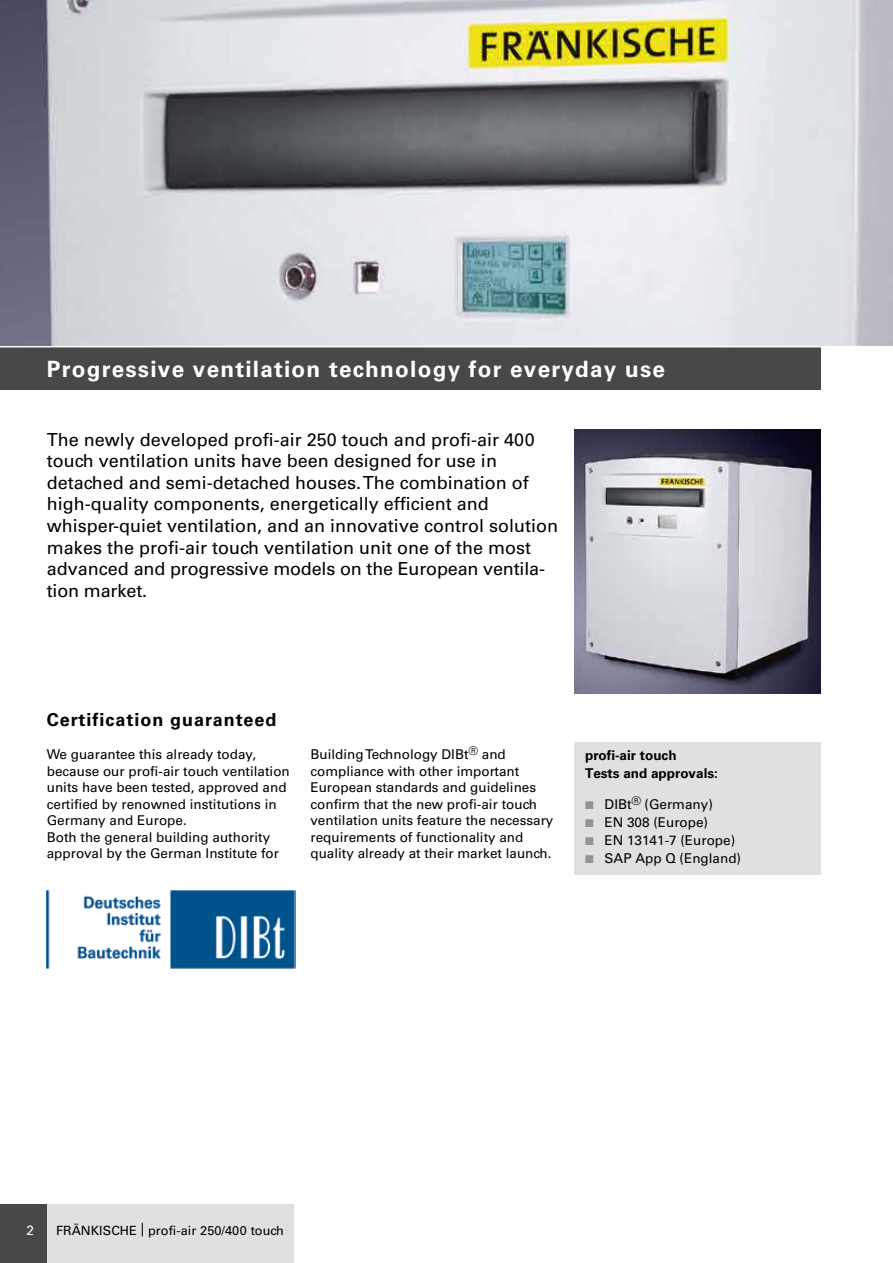
<style>
.page{position:relative;width:893px;height:1263px;background:#fff}
.page>*{position:absolute;margin:0;border:0;box-sizing:border-box;transform-origin:0 0}
.t1{font:700 22.5px "Univers";letter-spacing:.055em;color:#fff}
.t2{font:18px/21.6px "Univers";color:#000}
.t3{font:700 18px "Univers";letter-spacing:.055em;color:#000}
.t4{font:13.5px/16.5px "Univers";color:#000}
.t5{font:700 13.5px/18px "Univers";color:#000}
.t6{font:13.5px "Univers";color:#fff}
.t7{font:12.75px "Univers";color:#000}
.s1{color:#919394}
.s2{font-size:13.5px}
</style>
<div class="page">
<div style="left:0;top:1204px;width:47px;height:59px;background:#484849"></div>
<div style="left:47px;top:1204px;width:246px;height:59px;background:#dfe0e1"></div>
<img style="left:0;top:0;width:893px;height:346px">
<img style="left:574px;top:429px;width:247px;height:264px">
<img style="left:46px;top:890px;width:249px;height:79px">
<div style="left:0;top:347px;width:821px;height:43px;background:#484849"></div>
<div style="left:574px;top:742px;width:247px;height:133px;background:#dfe0e1"></div>
<h1 class="t1" style="left:47px;top:356px;width:620px">Progressive ventilation technology for everyday use</h1>
<p class="t2" style="left:47px;top:428px;width:513px">The newly developed profi-air 250 touch and profi-air 400 touch ventilation units have been designed for use in detached and semi-detached houses. The combination of high-quality components, energetically efficient and whisper-quiet ventilation, and an innovative control solution makes the profi-air touch ventilation unit one of the most advanced and progressive models on the European ventila&shy;tion market.</p>
<h2 class="t3" style="left:47px;top:709px;width:231px">Certification guaranteed</h2>
<p class="t4" style="left:47px;top:746px;width:245px">We guarantee this already today, because our profi-air touch ventilation units have been tested, approved and certified by renowned institutions in Germany and Europe.<br>Both the general building authority approval by the German Institute for</p>
<p class="t4" style="left:310px;top:746px;width:245px">Building Technology DIBt<sup>®</sup> and compliance with other important European standards and guidelines confirm that the new profi-air touch ventilation units feature the necessary requirements of functionality and quality already at their market launch.</p>
<p class="t5" style="left:585px;top:747px;width:134px">profi-air touch<br>Tests and approvals:</p>
<p class="t4" style="left:585px;top:796px;width:129px"><span class="s1">■</span> DIBt<sup>®</sup> (Germany)</p>
<p class="t4" style="left:585px;top:814px;width:125px"><span class="s1">■</span> EN 308 (Europe)</p>
<p class="t4" style="left:585px;top:832px;width:152px"><span class="s1">■</span> EN 13141-7 (Europe)</p>
<p class="t4" style="left:585px;top:850px;width:157px"><span class="s1">■</span> SAP App Q (England)</p>
<p class="t6" style="left:26px;top:1222px;width:9px">2</p>
<p class="t7" style="left:56px;top:1223px;width:229px">FRÄNKISCHE <span class="s2">|</span> profi-air 250/400 touch</p>
</div>
